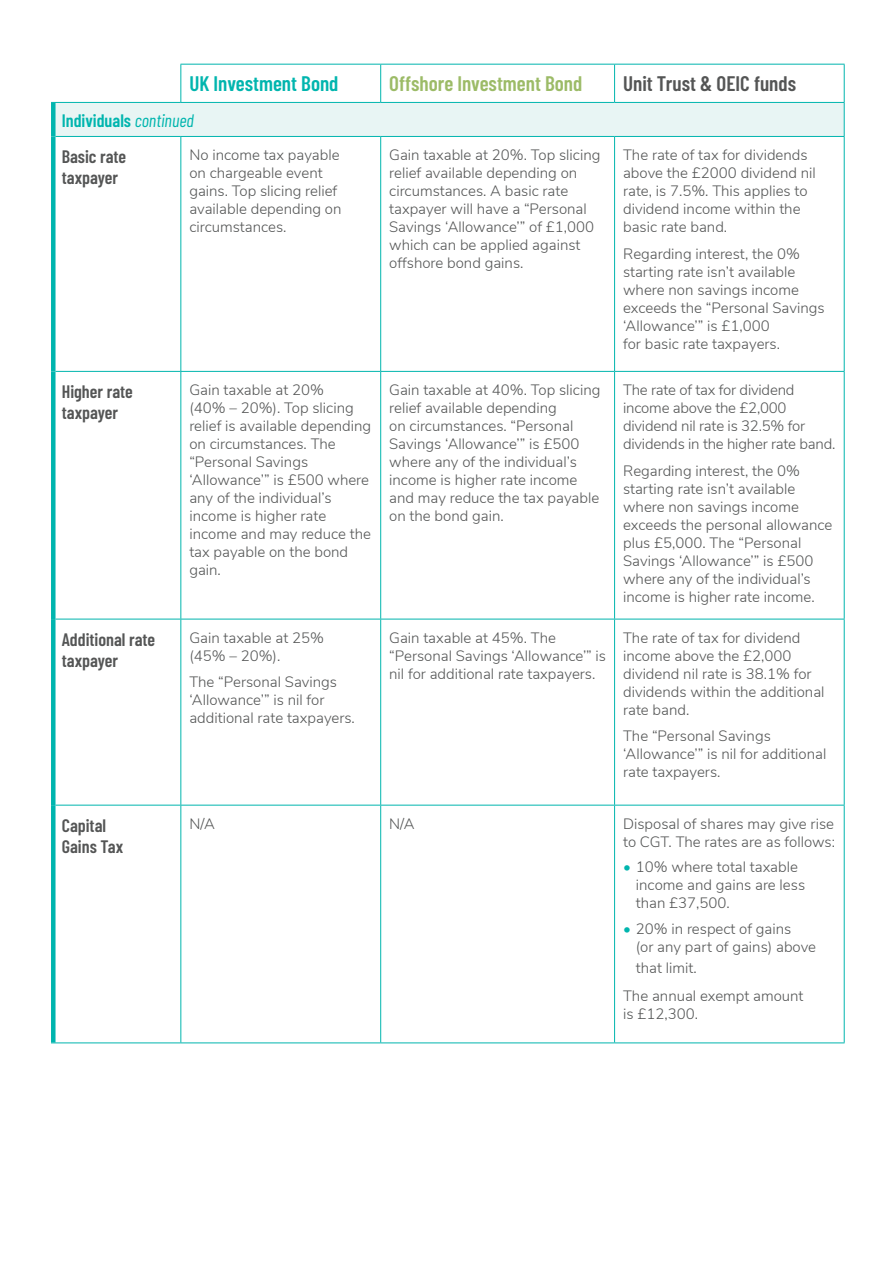
<style>
.page{position:relative;width:893px;height:1263px;background:#fff}
.page>*{position:absolute;margin:0;border:0;box-sizing:border-box;transform-origin:0 0}
.t1{font:600 21px "Barlow Condensed";color:#9cbb67}
.t2{font:600 21px "Barlow Condensed";color:#545555}
.t3{font:600 21px "Barlow Condensed";color:#00b5ae}
.t4{font:600 18px/21px "Barlow Condensed";color:#545555}
.t5{font:600 18px/36.5px "Barlow Condensed";color:#00b5ae}
.t6{font:300 15px/18px "Nunito Sans";color:#545555}
.s1{font-weight:400;font-style:italic}
.s2{color:#545555}
.s3{color:#00b5ae}
</style>
<div class="page">
<div style="left:53px;top:102px;width:791px;height:34px;background:#e8f5f4"></div>
<hr style="left:51px;top:102px;width:130px;height:1px;background:#00b5ae">
<hr style="left:180px;top:65px;width:1px;height:37px;background:#00b5ae">
<hr style="left:180px;top:64px;width:201px;height:1px;background:#00b5ae">
<hr style="left:181px;top:102px;width:200px;height:1px;background:#00b5ae">
<hr style="left:380px;top:65px;width:1px;height:37px;background:#00b5ae">
<hr style="left:381px;top:64px;width:234px;height:1px;background:#00b5ae">
<hr style="left:381px;top:102px;width:234px;height:1px;background:#00b5ae">
<hr style="left:614px;top:65px;width:1px;height:37px;background:#00b5ae">
<hr style="left:615px;top:64px;width:230px;height:1px;background:#00b5ae">
<hr style="left:844px;top:65px;width:1px;height:37px;background:#00b5ae">
<hr style="left:615px;top:102px;width:230px;height:1px;background:#00b5ae">
<div style="left:51px;top:103px;width:5px;height:33px;background:#00b5ae"></div>
<hr style="left:844px;top:103px;width:1px;height:33px;background:#00b5ae">
<div style="left:51px;top:136px;width:5px;height:235px;background:#00b5ae"></div>
<div style="left:51px;top:371px;width:5px;height:248px;background:#00b5ae"></div>
<div style="left:51px;top:619px;width:5px;height:186px;background:#00b5ae"></div>
<div style="left:51px;top:805px;width:5px;height:237px;background:#00b5ae"></div>
<hr style="left:56px;top:136px;width:125px;height:1px;background:#00b5ae">
<hr style="left:56px;top:371px;width:125px;height:1px;background:#00b5ae">
<hr style="left:56px;top:619px;width:125px;height:1px;background:#00b5ae">
<hr style="left:56px;top:805px;width:125px;height:1px;background:#00b5ae">
<hr style="left:180px;top:137px;width:1px;height:234px;background:#00b5ae">
<hr style="left:180px;top:372px;width:1px;height:247px;background:#00b5ae">
<hr style="left:180px;top:619px;width:1px;height:186px;background:#00b5ae">
<hr style="left:180px;top:805px;width:1px;height:237px;background:#00b5ae">
<hr style="left:181px;top:136px;width:200px;height:1px;background:#00b5ae">
<hr style="left:181px;top:371px;width:200px;height:1px;background:#00b5ae">
<hr style="left:181px;top:619px;width:200px;height:1px;background:#00b5ae">
<hr style="left:181px;top:805px;width:200px;height:1px;background:#00b5ae">
<hr style="left:380px;top:137px;width:1px;height:234px;background:#00b5ae">
<hr style="left:380px;top:372px;width:1px;height:247px;background:#00b5ae">
<hr style="left:380px;top:619px;width:1px;height:186px;background:#00b5ae">
<hr style="left:380px;top:805px;width:1px;height:237px;background:#00b5ae">
<hr style="left:381px;top:136px;width:234px;height:1px;background:#00b5ae">
<hr style="left:381px;top:371px;width:234px;height:1px;background:#00b5ae">
<hr style="left:381px;top:619px;width:234px;height:1px;background:#00b5ae">
<hr style="left:381px;top:805px;width:234px;height:1px;background:#00b5ae">
<hr style="left:614px;top:137px;width:1px;height:234px;background:#00b5ae">
<hr style="left:614px;top:372px;width:1px;height:247px;background:#00b5ae">
<hr style="left:614px;top:619px;width:1px;height:186px;background:#00b5ae">
<hr style="left:614px;top:805px;width:1px;height:237px;background:#00b5ae">
<hr style="left:615px;top:136px;width:230px;height:1px;background:#00b5ae">
<hr style="left:844px;top:137px;width:1px;height:234px;background:#00b5ae">
<hr style="left:844px;top:372px;width:1px;height:247px;background:#00b5ae">
<hr style="left:844px;top:619px;width:1px;height:186px;background:#00b5ae">
<hr style="left:844px;top:805px;width:1px;height:237px;background:#00b5ae">
<hr style="left:615px;top:371px;width:230px;height:1px;background:#00b5ae">
<hr style="left:615px;top:619px;width:230px;height:1px;background:#00b5ae">
<hr style="left:615px;top:805px;width:230px;height:1px;background:#00b5ae">
<hr style="left:51px;top:1042px;width:130px;height:1px;background:#00b5ae">
<hr style="left:181px;top:1042px;width:200px;height:1px;background:#00b5ae">
<hr style="left:381px;top:1042px;width:234px;height:1px;background:#00b5ae">
<hr style="left:615px;top:1042px;width:230px;height:1px;background:#00b5ae">
<h1 class="t3" style="left:189px;top:68px;width:151px">UK Investment Bond</h1>
<h1 class="t1" style="left:389px;top:68px;width:195px">Offshore Investment Bond</h1>
<h1 class="t2" style="left:623px;top:68px;width:174px">Unit Trust &amp; OEIC funds</h1>
<p class="t5" style="left:62px;top:101px;width:134px">Individuals <span class="s1">continued<br></span><span class="s2">Basic rate</span></p>
<p class="t4" style="left:62px;top:166px;width:58px">taxpayer</p>
<p class="t6" style="left:189px;top:145px;width:154px">No income tax payable on chargeable event gains. Top slicing relief available depending on circumstances.</p>
<p class="t6" style="left:389px;top:145px;width:213px">Gain taxable at 20%. Top slicing relief available depending on circumstances. A basic rate taxpayer will have a “Personal<br>Savings ‘Allowance’” of £1,000 which can be applied against offshore bond gains.</p>
<p class="t6" style="left:623px;top:145px;width:194px">The rate of tax for dividends above the £2000 dividend nil rate, is 7.5%. This applies to dividend income within the basic rate band.</p>
<p class="t6" style="left:623px;top:243px;width:203px">Regarding interest, the 0% starting rate isn’t available where non savings income exceeds the “Personal Savings ‘Allowance’” is £1,000<br>for basic rate taxpayers.</p>
<p class="t4" style="left:62px;top:380px;width:73px">Higher rate taxpayer</p>
<p class="t6" style="left:189px;top:380px;width:183px">Gain taxable at 20%<br>(40% – 20%). Top slicing relief is available depending on circumstances. The “Personal Savings ‘Allowance’” is £500 where any of the individual’s income is higher rate income and may reduce the tax payable on the bond gain.</p>
<p class="t6" style="left:389px;top:380px;width:213px">Gain taxable at 40%. Top slicing relief available depending<br>on circumstances. “Personal<br>Savings ‘Allowance’” is £500 where any of the individual’s income is higher rate income and may reduce the tax payable on the bond gain.</p>
<p class="t6" style="left:623px;top:380px;width:214px">The rate of tax for dividend income above the £2,000 dividend nil rate is 32.5% for dividends in the higher rate band.</p>
<p class="t6" style="left:623px;top:460px;width:211px">Regarding interest, the 0% starting rate isn’t available where non savings income exceeds the personal allowance plus £5,000. The “Personal<br>Savings ‘Allowance’” is £500 where any of the individual’s income is higher rate income.</p>
<p class="t4" style="left:62px;top:627px;width:95px">Additional rate taxpayer</p>
<p class="t6" style="left:189px;top:628px;width:136px">Gain taxable at 25% (45% – 20%).</p>
<p class="t6" style="left:189px;top:672px;width:167px">The “Personal Savings ‘Allowance’” is nil for additional rate taxpayers.</p>
<p class="t6" style="left:389px;top:628px;width:218px">Gain taxable at 45%. The “Personal Savings ‘Allowance’” is nil for additional rate taxpayers.</p>
<p class="t6" style="left:623px;top:628px;width:203px">The rate of tax for dividend income above the £2,000 dividend nil rate is 38.1% for dividends within the additional rate band.</p>
<p class="t6" style="left:623px;top:726px;width:205px">The “Personal Savings ‘Allowance’” is nil for additional rate taxpayers.</p>
<p class="t4" style="left:62px;top:813px;width:63px">Capital<br>Gains Tax</p>
<p class="t6" style="left:189px;top:814px;width:27px">N/A</p>
<p class="t6" style="left:389px;top:814px;width:27px">N/A</p>
<p class="t6" style="left:623px;top:814px;width:213px">Disposal of shares may give rise to CGT. The rates are as follows:</p>
<p class="t6" style="left:636px;top:857px;width:171px;text-indent:-13px"><span class="s3">•</span> 10% where total taxable income and gains are less than £37,500.</p>
<p class="t6" style="left:636px;top:919px;width:182px;text-indent:-13px"><span class="s3">•</span> 20% in respect of gains<br>(or any part of gains) above</p>
<p class="t6" style="left:623px;top:953px;width:182px;line-height:28px;text-indent:13px">that limit.<br>The annual exempt amount</p>
<p class="t6" style="left:623px;top:1004px;width:76px">is £12,300.</p>
</div>
